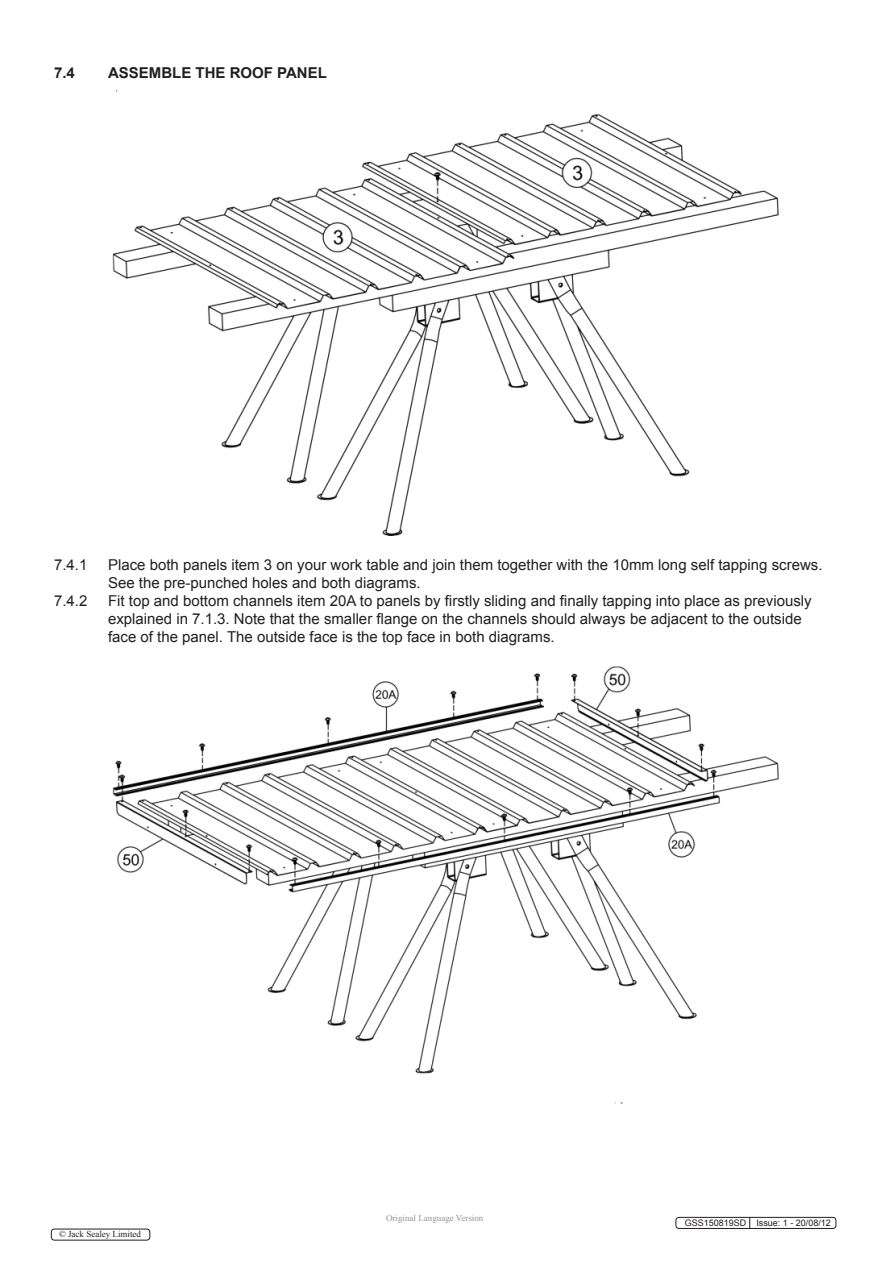
<style>
.page{position:relative;width:893px;height:1263px;background:#fff}
.page>*{position:absolute;margin:0;border:0;box-sizing:border-box;transform-origin:0 0}
.t1{font:15px/18px "Arial";color:#231f20}
.t2{font:700 15px "Arial";color:#231f20}
.t3{font:9px "Arial";color:#231f20}
.t4{font:9px "Times New Roman";color:#939598}
.t5{font:9px "Times New Roman";color:#231f20}
</style>
<div class="page">
<img style="left:112px;top:90px;width:667px;height:1014px">
<div style="left:675px;top:1217px;width:161px;height:12px;border:1px solid #231f20;border-radius:3px"></div>
<div style="left:51px;top:1229px;width:99px;height:11px;border:1px solid #231f20;border-radius:3px"></div>
<p class="t2" style="left:54px;top:63px;width:22px">7.4</p>
<p class="t2" style="left:108px;top:63px;width:220px">ASSEMBLE THE ROOF PANEL</p>
<p class="t1" style="left:54px;top:556px;width:35px">7.4.1</p>
<p class="t1" style="left:108px;top:556px;width:716px">Place both panels item 3 on your work table and join them together with the 10mm long self tapping screws.</p>
<p class="t1" style="left:108px;top:574px;width:314px">See the pre-punched holes and both diagrams.</p>
<p class="t1" style="left:54px;top:592px;width:35px">7.4.2</p>
<p class="t1" style="left:108px;top:592px;width:705px">Fit top and bottom channels item 20A to panels by firstly sliding and finally tapping into place as previously</p>
<p class="t1" style="left:108px;top:610px;width:695px">explained in 7.1.3. Note that the smaller flange on the channels should always be adjacent to the outside face of the panel. The outside face is the top face in both diagrams.</p>
<p class="t5" style="left:59px;top:1228px;width:84px">© Jack Sealey Limited</p>
<p class="t4" style="left:386px;top:1212px;width:99px">Original Language Version</p>
<p class="t3" style="left:685px;top:1217px;width:148px">GSS150819SD Issue: 1 - 20/08/12</p>
</div>
